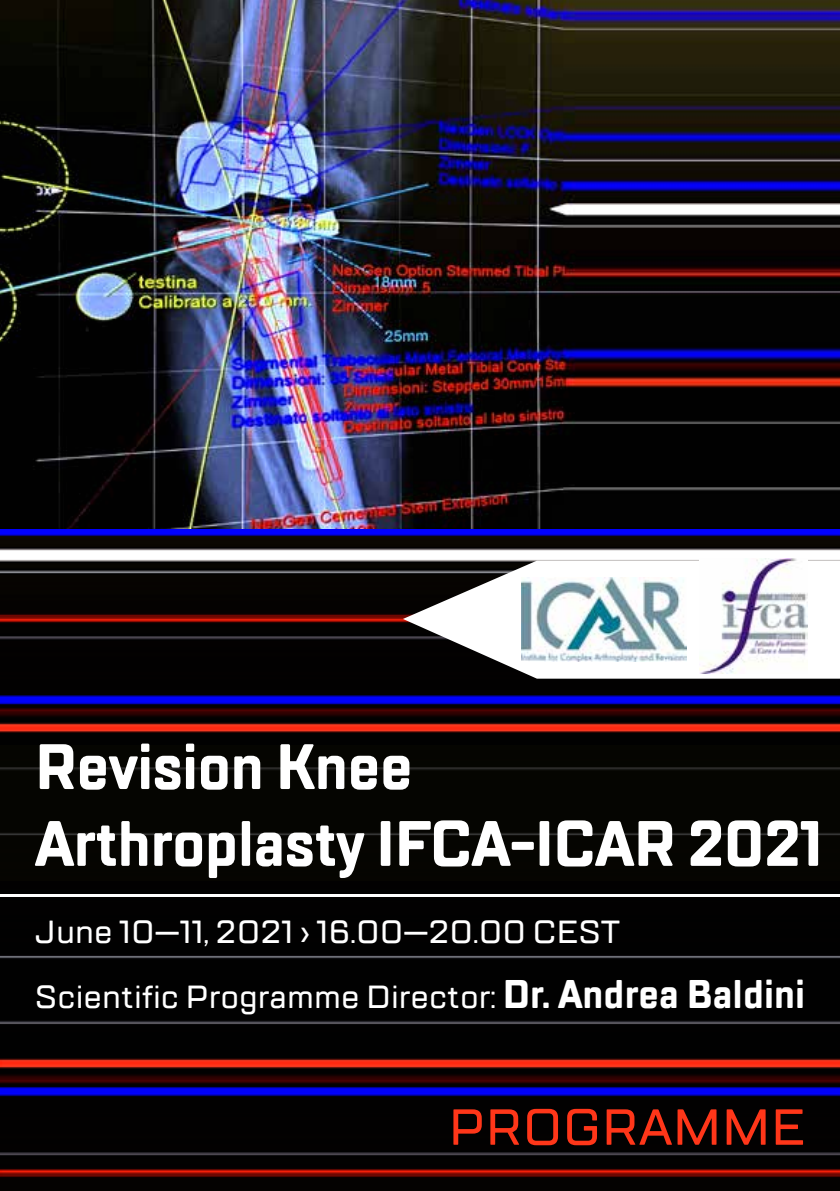
<style>
.page{position:relative;width:840px;height:1191px;background:#fff}
.page>*{position:absolute;margin:0;border:0;box-sizing:border-box;transform-origin:0 0}
.t1{font:700 64px/76.8px "TT Lakes Condensed";letter-spacing:-.01em;color:#fff}
.t2{font:500 50.6px "TT Lakes";color:#ff3619}
.t3{font:500 32px/65px "TT Lakes";color:#fff}
.s1{font-family:"TT Lakes Condensed";font-weight:700;font-size:40px}
</style>
<div class="page">
<img style="left:0;top:0;width:839px;height:893px">
<img style="left:0;top:897px;width:839px;height:294px">
<svg style="left:403px;top:560px;width:436px;height:118px"></svg>
<img style="left:521px;top:577px;width:164px;height:84px">
<img style="left:699px;top:558px;width:108px;height:115px">
<div style="left:0;top:745px;width:839px;height:135px;background:#090901"></div>
<h1 class="t1" style="left:35px;top:729px;width:789px">Revision Knee<br>Arthroplasty IFCA-ICAR 2021</h1>
<p class="t3" style="left:35px;top:899px;width:771px">June 10—11, 2021 › 16.00—20.00 CEST<br>Scientific Programme Director: <span class="s1">Dr. Andrea Baldini</span></p>
<h2 class="t2" style="left:448px;top:1094px;width:358px">PROGRAMME</h2>
</div>
